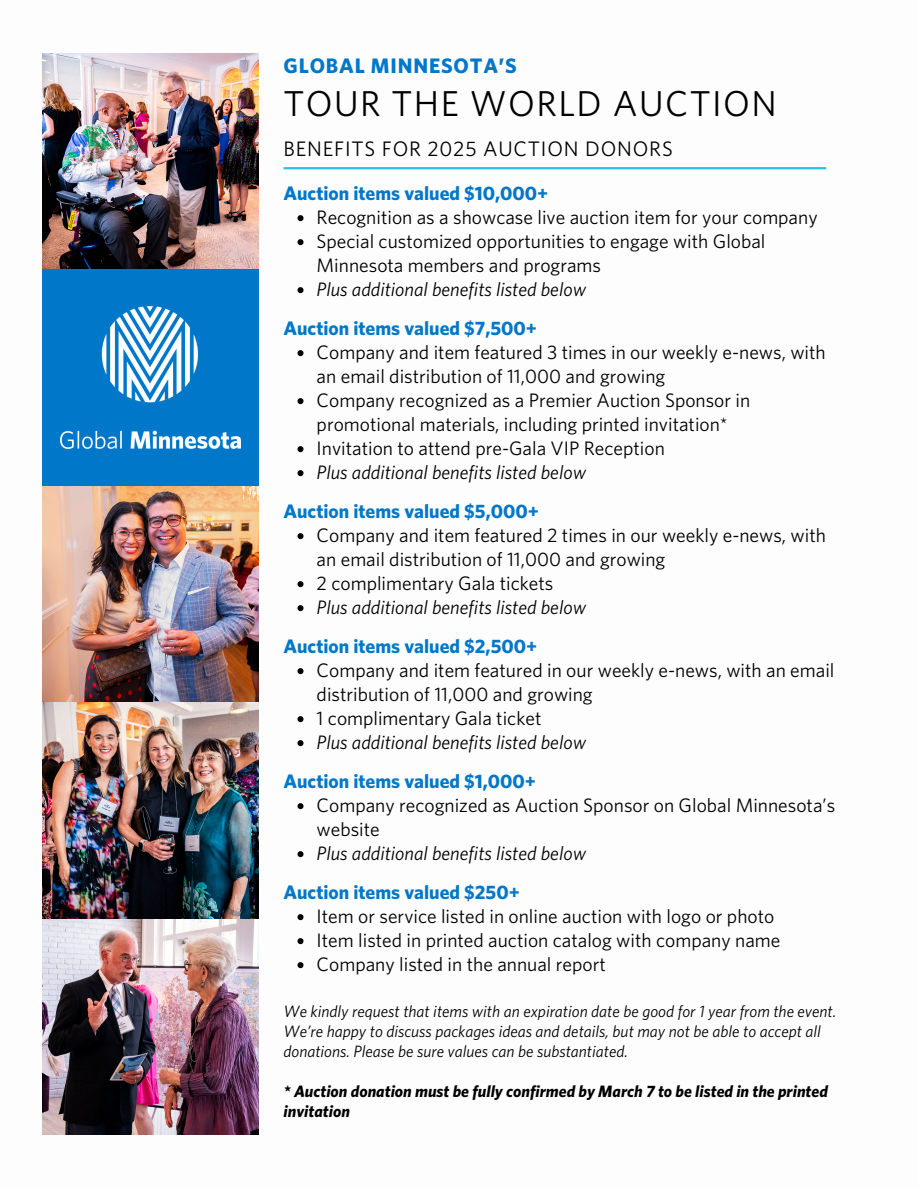
<style>
.page{position:relative;width:918px;height:1188px;background:#fff}
.page>*{position:absolute;margin:0;border:0;box-sizing:border-box;transform-origin:0 0}
.t1{font:36px "Whitney";letter-spacing:.04em;color:#000}
.t2{font:21px "Whitney";letter-spacing:.04em;color:#000}
.t3{font:700 21px "Whitney";letter-spacing:.04em;color:#0077c8}
.t4{font:19.5px/24px "Whitney";color:#000}
.t5{font:italic 19.5px "Whitney";color:#000}
.t6{font:700 19.5px "Whitney";color:#0077c8}
.t7{font:italic 16.5px/20px "Whitney";color:#000}
.t8{font:italic 700 16.5px/20px "Whitney";color:#000}
</style>
<div class="page">
<svg style="left:298px;top:215px;width:6px;height:6px"></svg>
<svg style="left:298px;top:239px;width:6px;height:6px"></svg>
<svg style="left:298px;top:287px;width:6px;height:6px"></svg>
<svg style="left:298px;top:350px;width:6px;height:6px"></svg>
<svg style="left:298px;top:398px;width:6px;height:6px"></svg>
<svg style="left:298px;top:446px;width:6px;height:6px"></svg>
<svg style="left:298px;top:470px;width:6px;height:6px"></svg>
<svg style="left:298px;top:533px;width:6px;height:6px"></svg>
<svg style="left:298px;top:581px;width:6px;height:6px"></svg>
<svg style="left:298px;top:605px;width:6px;height:6px"></svg>
<svg style="left:298px;top:668px;width:6px;height:6px"></svg>
<svg style="left:298px;top:716px;width:6px;height:6px"></svg>
<svg style="left:298px;top:740px;width:6px;height:6px"></svg>
<svg style="left:298px;top:803px;width:6px;height:6px"></svg>
<svg style="left:298px;top:851px;width:6px;height:6px"></svg>
<svg style="left:298px;top:914px;width:6px;height:6px"></svg>
<svg style="left:298px;top:938px;width:6px;height:6px"></svg>
<svg style="left:298px;top:962px;width:6px;height:6px"></svg>
<hr style="left:284px;top:167px;width:542px;height:2px;background:#28bef0">
<img style="left:42px;top:486px;width:217px;height:649px">
<img style="left:42px;top:53px;width:217px;height:216px">
<div style="left:42px;top:270px;width:217px;height:216px;background:#0077c8"></div>
<img style="left:60px;top:307px;width:180px;height:142px">
<p class="t3" style="left:284px;top:53px;width:235px">GLOBAL MINNESOTA’S</p>
<p class="t1" style="left:284px;top:82px;width:495px">TOUR THE WORLD AUCTION</p>
<p class="t2" style="left:284px;top:137px;width:391px">BENEFITS FOR 2025 AUCTION DONORS</p>
<p class="t6" style="left:284px;top:182px;width:266px">Auction items valued $10,000+</p>
<p class="t4" style="left:317px;top:205px;width:503px">Recognition as a showcase live auction item for your company</p>
<p class="t4" style="left:317px;top:229px;width:450px">Special customized opportunities to engage with Global<br>Minnesota members and programs</p>
<p class="t5" style="left:317px;top:278px;width:271px">Plus additional benefits listed below</p>
<h1 class="t6" style="left:284px;top:317px;width:255px">Auction items valued $7,500+</h1>
<p class="t4" style="left:317px;top:340px;width:511px">Company and item featured 3 times in our weekly e-news, with an email distribution of 11,000 and growing</p>
<h2 class="t4" style="left:317px;top:388px;width:435px">Company recognized as a Premier Auction Sponsor in promotional materials, including printed invitation*</h2>
<p class="t4" style="left:317px;top:436px;width:350px">Invitation to attend pre-Gala VIP Reception</p>
<p class="t5" style="left:317px;top:461px;width:271px">Plus additional benefits listed below</p>
<p class="t6" style="left:284px;top:500px;width:257px">Auction items valued $5,000+</p>
<h2 class="t4" style="left:317px;top:523px;width:511px">Company and item featured 2 times in our weekly e-news, with an email distribution of 11,000 and growing</h2>
<p class="t4" style="left:317px;top:571px;width:238px">2 complimentary Gala tickets</p>
<p class="t5" style="left:317px;top:596px;width:271px">Plus additional benefits listed below</p>
<p class="t6" style="left:284px;top:635px;width:255px">Auction items valued $2,500+</p>
<p class="t4" style="left:317px;top:658px;width:519px">Company and item featured in our weekly e-news, with an email distribution of 11,000 and growing</p>
<h2 class="t4" style="left:317px;top:706px;width:226px">1 complimentary Gala ticket</h2>
<p class="t5" style="left:317px;top:731px;width:271px">Plus additional benefits listed below</p>
<p class="t6" style="left:284px;top:770px;width:254px">Auction items valued $1,000+</p>
<p class="t4" style="left:317px;top:793px;width:520px">Company recognized as Auction Sponsor on Global Minnesota’s website</p>
<h2 class="t5" style="left:317px;top:842px;width:271px">Plus additional benefits listed below</h2>
<p class="t6" style="left:284px;top:881px;width:238px">Auction items valued $250+</p>
<p class="t4" style="left:317px;top:904px;width:459px">Item or service listed in online auction with logo or photo</p>
<p class="t4" style="left:317px;top:928px;width:465px">Item listed in printed auction catalog with company name</p>
<h2 class="t4" style="left:317px;top:952px;width:291px">Company listed in the annual report</h2>
<p class="t7" style="left:284px;top:1001px;width:554px">We kindly request that items with an expiration date be good for 1 year from the event.<br>We’re happy to discuss packages ideas and details, but may not be able to accept all donations. Please be sure values can be substantiated.</p>
<p class="t8" style="left:284px;top:1081px;width:546px">* Auction donation must be fully confirmed by March 7 to be listed in the printed invitation</p>
</div>
